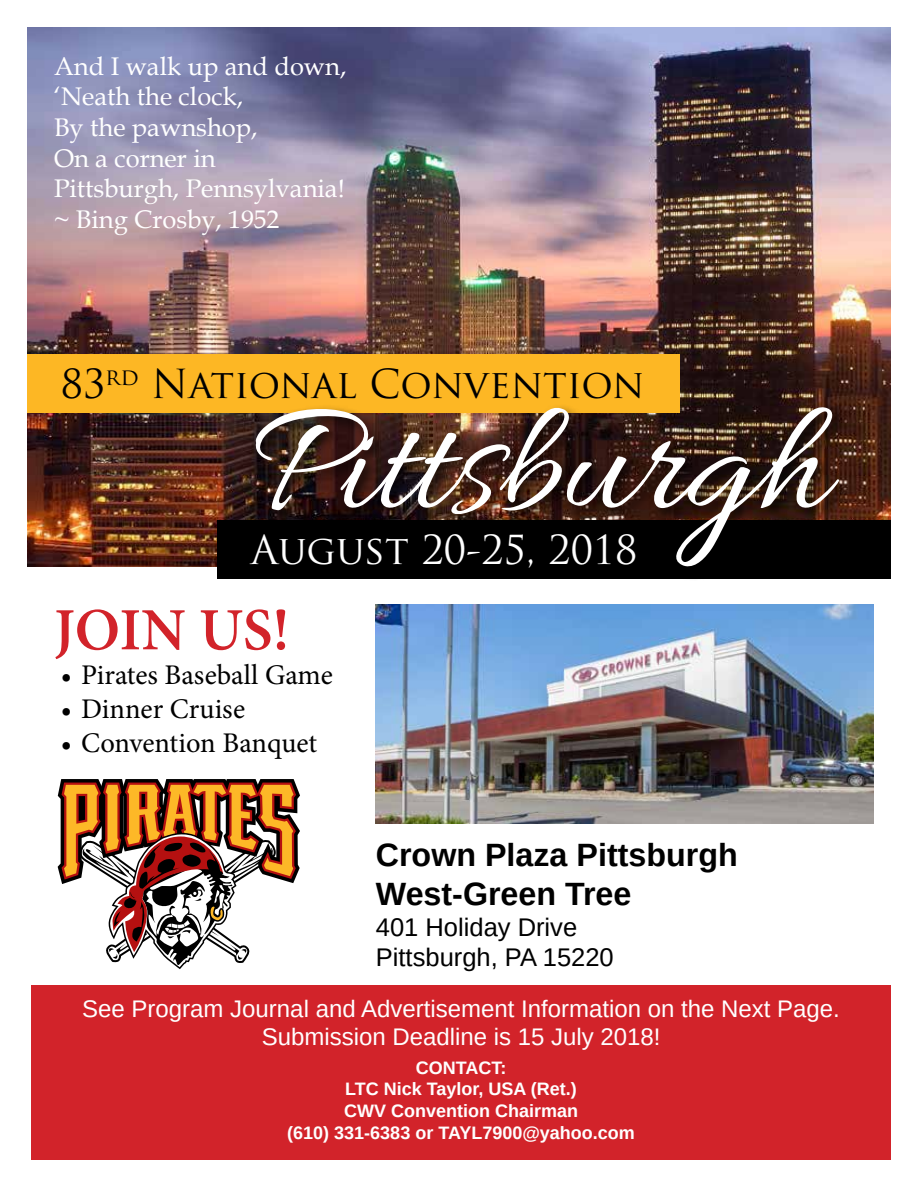
<style>
.page{position:relative;width:918px;height:1188px;background:#fff}
.page>*{position:absolute;margin:0;border:0;box-sizing:border-box;transform-origin:0 0}
.t1{font:163.5px "Allura";color:#fff}
.t2{font:600 60px "Minion Pro";letter-spacing:-.005em;color:#d2232a}
.t3{font:39px "Trajan Pro";color:#000}
.t4{font:39px "Trajan Pro";color:#fff}
.t5{font:700 32.25px/38.7px "Arimo";color:#000}
.t6{font:28.5px "Minion Pro";color:#000}
.t7{font:25.5px/30.6px "Book Antiqua";color:#fff}
.t8{font:25.5px/30.6px "Arimo";color:#000}
.t9{font:24px/28.8px "Arimo";color:#fff;text-align:center}
.t10{font:700 18px/21.6px "Arimo";color:#fff;text-align:center}
</style>
<div class="page">
<div style="left:31px;top:986px;width:860px;height:174px;background:#d2232a"></div>
<img style="left:27px;top:27px;width:864px;height:540px">
<div style="left:27px;top:354px;width:652px;height:59px;background:#fdb724"></div>
<div style="left:217px;top:520px;width:674px;height:59px;background:#000"></div>
<div style="left:252px;top:403px;width:601px;height:178px;background:#000;opacity:.75"></div>
<svg style="left:58px;top:779px;width:242px;height:190px"></svg>
<img style="left:376px;top:604px;width:497px;height:219px">
<p class="t7" style="left:54px;top:50px;width:294px">And I walk up and down, ‘Neath the clock,<br>By the pawnshop,<br>On a corner in<br>Pittsburgh, Pennsylvania! ~ Bing Crosby, 1952</p>
<h3 class="t3" style="left:61px;top:360px;width:585px">83<sup>rd</sup> National Convention</h3>
<h1 class="t1" style="left:251px;top:373px;width:579px">Pittsburgh</h1>
<h3 class="t4" style="left:251px;top:525px;width:388px">August 20-25, 2018</h3>
<h2 class="t2" style="left:54px;top:589px;width:237px">JOIN US!</h2>
<p class="t6" style="left:61px;top:655px;width:274px">• Pirates Baseball Game</p>
<p class="t6" style="left:61px;top:690px;width:186px">• Dinner Cruise</p>
<p class="t6" style="left:61px;top:724px;width:258px">• Convention Banquet</p>
<p class="t5" style="left:376px;top:836px;width:363px">Crown Plaza Pittsburgh<br>West-Green Tree</p>
<p class="t8" style="left:376px;top:912px;width:239px">401 Holiday Drive<br>Pittsburgh, PA 15220</p>
<p class="t9" style="left:82px;top:994px;width:759px">See Program Journal and Advertisement Information on the Next Page.<br>Submission Deadline is 15 July 2018!</p>
<p class="t10" style="left:287px;top:1057px;width:349px">CONTACT:<br>LTC Nick Taylor, USA (Ret.)<br>CWV Convention Chairman<br>(610) 331-6383 or TAYL7900@yahoo.com</p>
</div>
